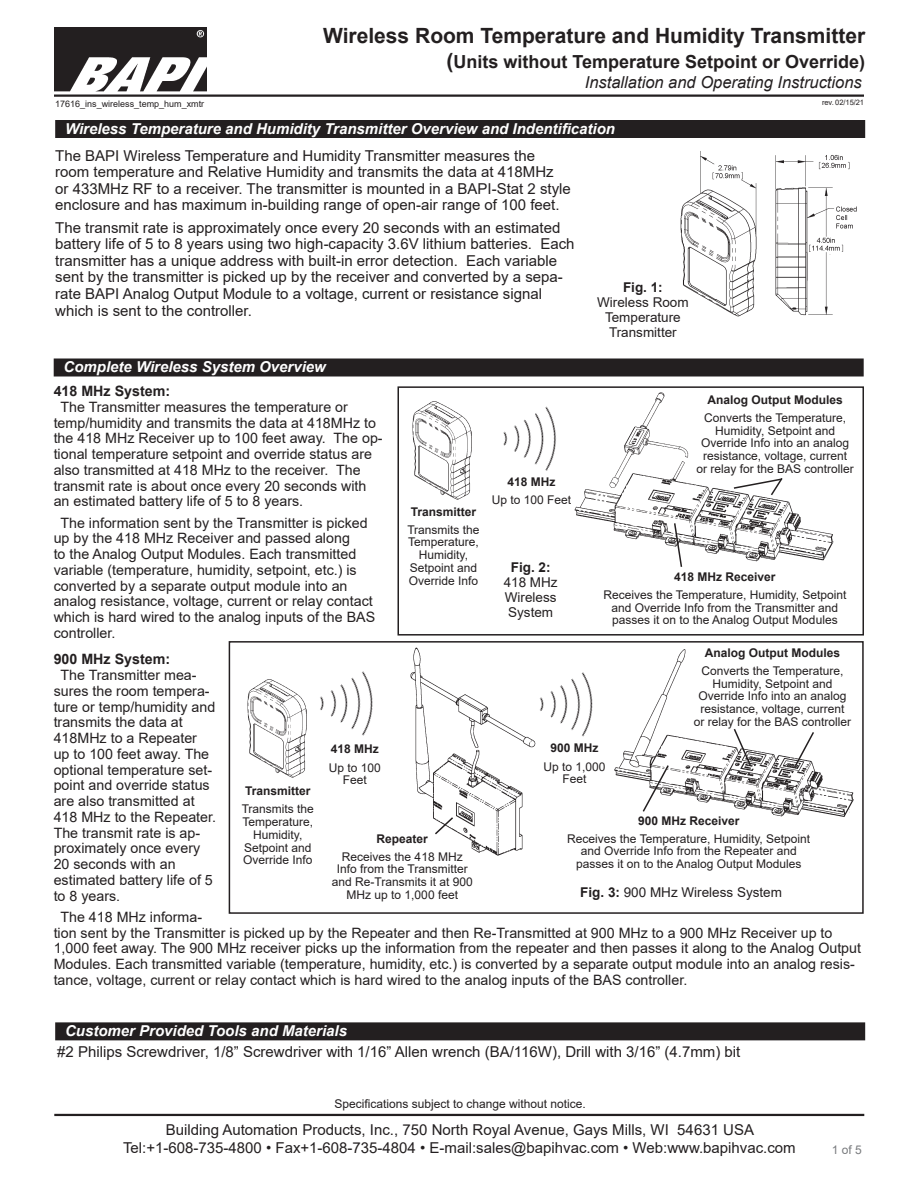
<style>
.page{position:relative;width:918px;height:1188px;background:#fff}
.page>*{position:absolute;margin:0;border:0;box-sizing:border-box;transform-origin:0 0}
.t1{font:700 21px "Arial";color:#231f20}
.t2{font:700 18px "Arial";color:#231f20}
.t3{font:italic 16.5px "Arial";color:#231f20}
.t4{font:15px/16.6px "Arial";color:#231f20}
.Datasheet_Section_Ti{font:italic 700 15px "Arial";color:#fff}
.t5{font:14.25px/15.8px "Arial";color:#231f20}
.t6{font:700 14.25px "Arial";color:#231f20}
.t7{font:13.5px/15px "Arial";color:#231f20;text-align:center}
.t8{font:700 13.5px "Arial";color:#231f20}
.t9{font:12px/12.8px "Arial";color:#231f20;text-align:center}
.t10{font:700 12px "Arial";color:#231f20}
.t11{font:12px "Arial";color:#787a7d}
.t12{font:9px "Arial";color:#231f20}
.t13{font:7.5px "Arial";letter-spacing:-.005em;color:#231f20}
.s1{font-size:21px}
.s2{font-weight:700}
</style>
<div class="page">
<hr style="left:54px;top:1114px;width:810px;height:2px;background:#231f20">
<img style="left:54px;top:27px;width:152px;height:64px">
<hr style="left:54px;top:94px;width:810px;height:3px;background:#231f20">
<div style="left:56px;top:121px;width:808px;height:16px;background:#231f20"></div>
<div style="left:55px;top:120px;width:810px;height:18px;border:2px solid #231f20"></div>
<img style="left:681px;top:151px;width:176px;height:166px">
<div style="left:56px;top:1023px;width:808px;height:17px;background:#231f20"></div>
<div style="left:55px;top:1022px;width:810px;height:18px;border:2px solid #231f20"></div>
<div style="left:54px;top:359px;width:809px;height:17px;background:#231f20"></div>
<div style="left:54px;top:358px;width:810px;height:18px;border:2px solid #231f20"></div>
<img style="left:247px;top:679px;width:58px;height:99px">
<img style="left:299px;top:671px;width:74px;height:85px">
<img style="left:614px;top:649px;width:240px;height:168px">
<svg style="left:641px;top:764px;width:29px;height:49px"></svg>
<svg style="left:732px;top:727px;width:20px;height:40px"></svg>
<svg style="left:794px;top:730px;width:21px;height:37px"></svg>
<div style="left:229px;top:641px;width:635px;height:273px;border:2px solid #231f20"></div>
<img style="left:410px;top:647px;width:113px;height:209px">
<img style="left:519px;top:652px;width:104px;height:105px">
<svg style="left:433px;top:816px;width:22px;height:20px"></svg>
<img style="left:413px;top:401px;width:59px;height:98px">
<img style="left:503px;top:406px;width:53px;height:65px">
<img style="left:574px;top:392px;width:260px;height:170px">
<svg style="left:673px;top:522px;width:10px;height:45px"></svg>
<svg style="left:732px;top:476px;width:52px;height:21px"></svg>
<div style="left:398px;top:386px;width:466px;height:250px;border:2px solid #231f20"></div>
<h1 class="t1" style="left:323px;top:21px;width:544px">Wireless Room Temperature and Humidity Transmitter</h1>
<p class="t2" style="left:447px;top:49px;width:420px"><span class="s1">(</span>Units without Temperature Setpoint or Override)</p>
<p class="t12" style="left:55px;top:97px;width:151px">17616_ins_wireless_temp_hum_xmtr</p>
<p class="t3" style="left:585px;top:72px;width:278px">Installation and Operating Instructions</p>
<p class="t13" style="left:822px;top:97px;width:44px">rev. 02/15/21</p>
<p class="Datasheet_Section_Ti" style="left:65px;top:118px;width:552px">Wireless Temperature and Humidity Transmitter Overview and Indentification</p>
<p class="t4" style="left:55px;top:147px;width:517px">The BAPI Wireless Temperature and Humidity Transmitter measures the room temperature and Relative Humidity and transmits the data at 418MHz<br>or 433MHz RF to a receiver. The transmitter is mounted in a BAPI-Stat 2 style enclosure and has maximum in-building range of open-air range of 100 feet.</p>
<p class="t4" style="left:55px;top:219px;width:521px">The transmit rate is approximately once every 20 seconds with an estimated battery life of 5 to 8 years using two high-capacity 3.6V lithium batteries. Each transmitter has a unique address with built-in error detection. Each variable sent by the transmitter is picked up by the receiver and converted by a sepa&shy;rate BAPI Analog Output Module to a voltage, current or resistance signal which is sent to the controller.</p>
<p class="t8" style="left:623px;top:277px;width:41px">Fig. 1:</p>
<p class="t7" style="left:597px;top:294px;width:93px">Wireless Room<br>Temperature<br>Transmitter</p>
<p class="Datasheet_Section_Ti" style="left:64px;top:357px;width:264px">Complete Wireless System Overview</p>
<p class="t6" style="left:54px;top:381px;width:118px">418 MHz System:</p>
<p class="t5" style="left:54px;top:399px;width:330px;text-indent:7px">The Transmitter measures the temperature or temp/humidity and transmits the data at 418MHz to the 418 MHz Receiver up to 100 feet away. The op&shy;tional temperature setpoint and override status are also transmitted at 418 MHz to the receiver. The transmit rate is about once every 20 seconds with an estimated battery life of 5 to 8 years.</p>
<p class="t5" style="left:54px;top:515px;width:323px;text-indent:7px">The information sent by the Transmitter is picked up by the 418 MHz Receiver and passed along<br>to the Analog Output Modules. Each transmitted variable (temperature, humidity, setpoint, etc.) is converted by a separate output module into an analog resistance, voltage, current or relay contact which is hard wired to the analog inputs of the BAS controller.</p>
<p class="t6" style="left:54px;top:649px;width:118px">900 MHz System:</p>
<p class="t5" style="left:54px;top:667px;width:164px;text-indent:7px">The Transmitter mea&shy;sures the room tempera&shy;ture or temp/humidity and transmits the data at<br>418MHz to a Repeater up to 100 feet away. The optional temperature set&shy;point and override status are also transmitted at<br>418 MHz to the Repeater.<br>The transmit rate is ap&shy;proximately once every<br>20 seconds with an estimated battery life of 5 to 8 years.</p>
<p class="t5" style="left:54px;top:909px;width:809px;text-indent:7px">The 418 MHz informa-<br>tion sent by the Transmitter is picked up by the Repeater and then Re-Transmitted at 900 MHz to a 900 MHz Receiver up to 1,000 feet away. The 900 MHz receiver picks up the information from the repeater and then passes it along to the Analog Output Modules. Each transmitted variable (temperature, humidity, etc.) is converted by a separate output module into an analog resis&shy;tance, voltage, current or relay contact which is hard wired to the analog inputs of the BAS controller.</p>
<p class="t10" style="left:708px;top:391px;width:137px">Analog Output Modules</p>
<p class="t9" style="left:696px;top:411px;width:159px">Converts the Temperature,<br>Humidity, Setpoint and<br>Override Info into an analog resistance, voltage, current or relay for the BAS controller</p>
<p class="t10" style="left:507px;top:473px;width:50px">418 MHz</p>
<p class="t9" style="left:492px;top:493px;width:81px">Up to 100 Feet</p>
<p class="t10" style="left:411px;top:503px;width:67px">Transmitter</p>
<p class="t9" style="left:407px;top:523px;width:74px">Transmits the<br>Temperature,<br>Humidity,<br>Setpoint and<br>Override Info</p>
<p class="t8" style="left:511px;top:558px;width:41px">Fig. 2:</p>
<p class="t7" style="left:504px;top:575px;width:56px;text-align:justify">418 MHz Wireless System</p>
<p class="t10" style="left:674px;top:568px;width:103px">418 MHz Receiver</p>
<p class="t9" style="left:603px;top:588px;width:245px">Receives the Temperature, Humidity, Setpoint and Override Info from the Transmitter and passes it on to the Analog Output Modules</p>
<p class="t10" style="left:705px;top:644px;width:137px">Analog Output Modules</p>
<p class="t9" style="left:694px;top:664px;width:159px">Converts the Temperature,<br>Humidity, Setpoint and<br>Override Info into an analog resistance, voltage, current or relay for the BAS controller</p>
<p class="t10" style="left:551px;top:740px;width:50px">900 MHz</p>
<p class="t9" style="left:544px;top:760px;width:64px">Up to 1,000<br>Feet</p>
<p class="t10" style="left:331px;top:741px;width:50px">418 MHz</p>
<p class="t9" style="left:329px;top:761px;width:54px">Up to 100<br>Feet</p>
<p class="t10" style="left:245px;top:783px;width:67px">Transmitter</p>
<p class="t9" style="left:242px;top:803px;width:74px">Transmits the<br>Temperature,<br>Humidity,<br>Setpoint and<br>Override Info</p>
<p class="t10" style="left:638px;top:812px;width:103px">900 MHz Receiver</p>
<p class="t10" style="left:377px;top:830px;width:53px">Repeater</p>
<p class="t9" style="left:332px;top:850px;width:142px">Receives the 418 MHz<br>Info from the Transmitter and Re-Transmits it at 900<br>MHz up to 1,000 feet</p>
<p class="t9" style="left:567px;top:832px;width:245px">Receives the Temperature, Humidity, Setpoint and Override Info from the Repeater and passes it on to the Analog Output Modules</p>
<p class="t7" style="left:580px;top:885px;width:203px"><span class="s2">Fig. 3:</span> 900 MHz Wireless System</p>
<p class="Datasheet_Section_Ti" style="left:65px;top:1021px;width:284px">Customer Provided Tools and Materials</p>
<p class="t4" style="left:57px;top:1044px;width:685px">#2 Philips Screwdriver, 1/8” Screwdriver with 1/16” Allen wrench (BA/116W), Drill with 3/16” (4.7mm) bit</p>
<p class="t9" style="left:334px;top:1097px;width:253px">Specifications subject to change without notice.</p>
<p class="t4" style="left:123px;top:1121px;width:674px;line-height:18px;text-align:center">Building Automation Products, Inc., 750 North Royal Avenue, Gays Mills, WI 54631 USA<br>Tel:+1-608-735-4800 • Fax+1-608-735-4804 • E-mail:sales@bapihvac.com • Web:www.bapihvac.com</p>
<p class="t11" style="left:832px;top:1142px;width:32px">1 of 5</p>
</div>
